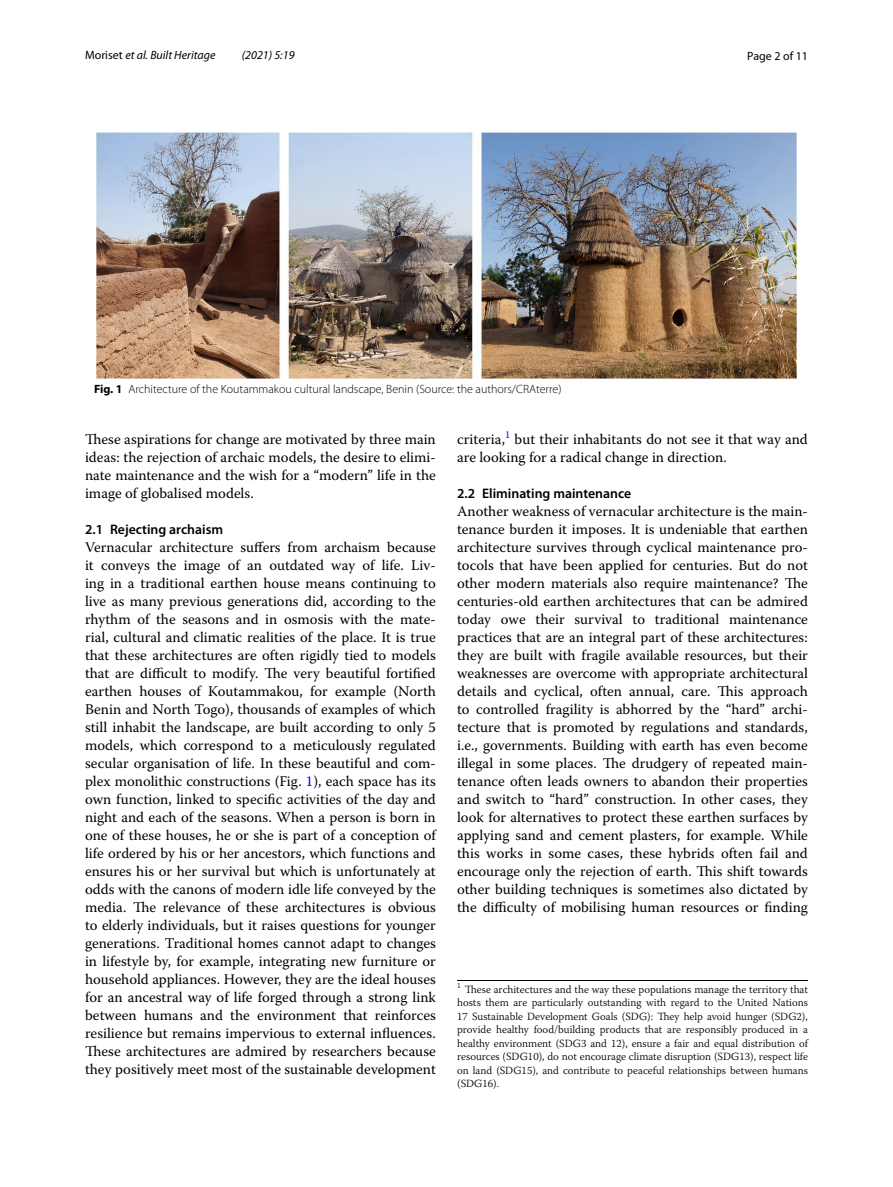
<style>
.page{position:relative;width:893px;height:1187px;background:#fff}
.page>*{position:absolute;margin:0;border:0;box-sizing:border-box;transform-origin:0 0}
.t1{font:14.7px/18px "Warnock Pro";color:#000;text-align:justify}
.t2{font:600 13.8px "Myriad Pro";color:#000}
.t3{font:300 12px "Myriad Pro";color:#000}
.t4{font:italic 12px "Myriad Pro";color:#000}
.t5{font:12px "Myriad Pro";color:#000}
.t6{font:300 10.95px/13.5px "Warnock Pro";color:#000;text-align:justify}
.s1{font-style:normal}
.s2{font-weight:700}
.s3{color:#00f}
</style>
<div class="page">
<img style="left:96px;top:133px;width:701px;height:245px">
<hr style="left:457px;top:980px;width:351px;height:1px;background:#000">
<p class="t4" style="left:85px;top:48px;width:132px"><span class="s1">Moriset</span> et al. Built Heritage</p>
<p class="t4" style="left:242px;top:48px;width:54px">(2021) 5:19</p>
<p class="t5" style="left:747px;top:48px;width:62px">Page 2 of 11</p>
<p class="t3" style="left:94px;top:382px;width:469px"><span class="s2">Fig. 1</span> Architecture of the Koutammakou cultural landscape, Benin (Source: the authors/CRAterre)</p>
<p class="t1" style="left:85px;top:429px;width:352px">These aspirations for change are motivated by three main ideas: the rejection of archaic models, the desire to elimi&shy;nate maintenance and the wish for a “modern” life in the image of globalised models.</p>
<p class="t2" style="left:85px;top:520px;width:140px">2.1 Rejecting archaism</p>
<p class="t1" style="left:85px;top:537px;width:352px">Vernacular architecture suffers from archaism because it conveys the image of an outdated way of life. Liv&shy;ing in a traditional earthen house means continuing to live as many previous generations did, according to the rhythm of the seasons and in osmosis with the mate&shy;rial, cultural and climatic realities of the place. It is true that these architectures are often rigidly tied to models that are difficult to modify. The very beautiful fortified earthen houses of Koutammakou, for example (North Benin and North Togo), thousands of examples of which still inhabit the landscape, are built according to only 5 models, which correspond to a meticulously regulated secular organisation of life. In these beautiful and com&shy;plex monolithic constructions (Fig. <span class="s3">1</span>), each space has its own function, linked to specific activities of the day and night and each of the seasons. When a person is born in one of these houses, he or she is part of a conception of life ordered by his or her ancestors, which functions and ensures his or her survival but which is unfortunately at odds with the canons of modern idle life conveyed by the media. The relevance of these architectures is obvious to elderly individuals, but it raises questions for younger generations. Traditional homes cannot adapt to changes in lifestyle by, for example, integrating new furniture or household appliances. However, they are the ideal houses for an ancestral way of life forged through a strong link between humans and the environment that reinforces resilience but remains impervious to external influences.<br>These architectures are admired by researchers because they positively meet most of the sustainable development</p>
<p class="t1" style="left:457px;top:429px;width:352px">criteria,<sup>1</sup> but their inhabitants do not see it that way and are looking for a radical change in direction.</p>
<p class="t2" style="left:457px;top:484px;width:176px">2.2 Eliminating maintenance</p>
<p class="t1" style="left:457px;top:501px;width:352px">Another weakness of vernacular architecture is the main&shy;tenance burden it imposes. It is undeniable that earthen architecture survives through cyclical maintenance pro&shy;tocols that have been applied for centuries. But do not other modern materials also require maintenance? The centuries-old earthen architectures that can be admired today owe their survival to traditional maintenance practices that are an integral part of these architectures: they are built with fragile available resources, but their weaknesses are overcome with appropriate architectural details and cyclical, often annual, care. This approach to controlled fragility is abhorred by the “hard” archi&shy;tecture that is promoted by regulations and standards, i.e., governments. Building with earth has even become illegal in some places. The drudgery of repeated main&shy;tenance often leads owners to abandon their properties and switch to “hard” construction. In other cases, they look for alternatives to protect these earthen surfaces by applying sand and cement plasters, for example. While this works in some cases, these hybrids often fail and encourage only the rejection of earth. This shift towards other building techniques is sometimes also dictated by the difficulty of mobilising human resources or finding</p>
<p class="t6" style="left:457px;top:982px;width:352px"><sup>1</sup> These architectures and the way these populations manage the territory that hosts them are particularly outstanding with regard to the United Nations 17 Sustainable Development Goals (SDG): They help avoid hunger (SDG2), provide healthy food/building products that are responsibly produced in a healthy environment (SDG3 and 12), ensure a fair and equal distribution of resources (SDG10), do not encourage climate disruption (SDG13), respect life on land (SDG15), and contribute to peaceful relationships between humans (SDG16).</p>
</div>
